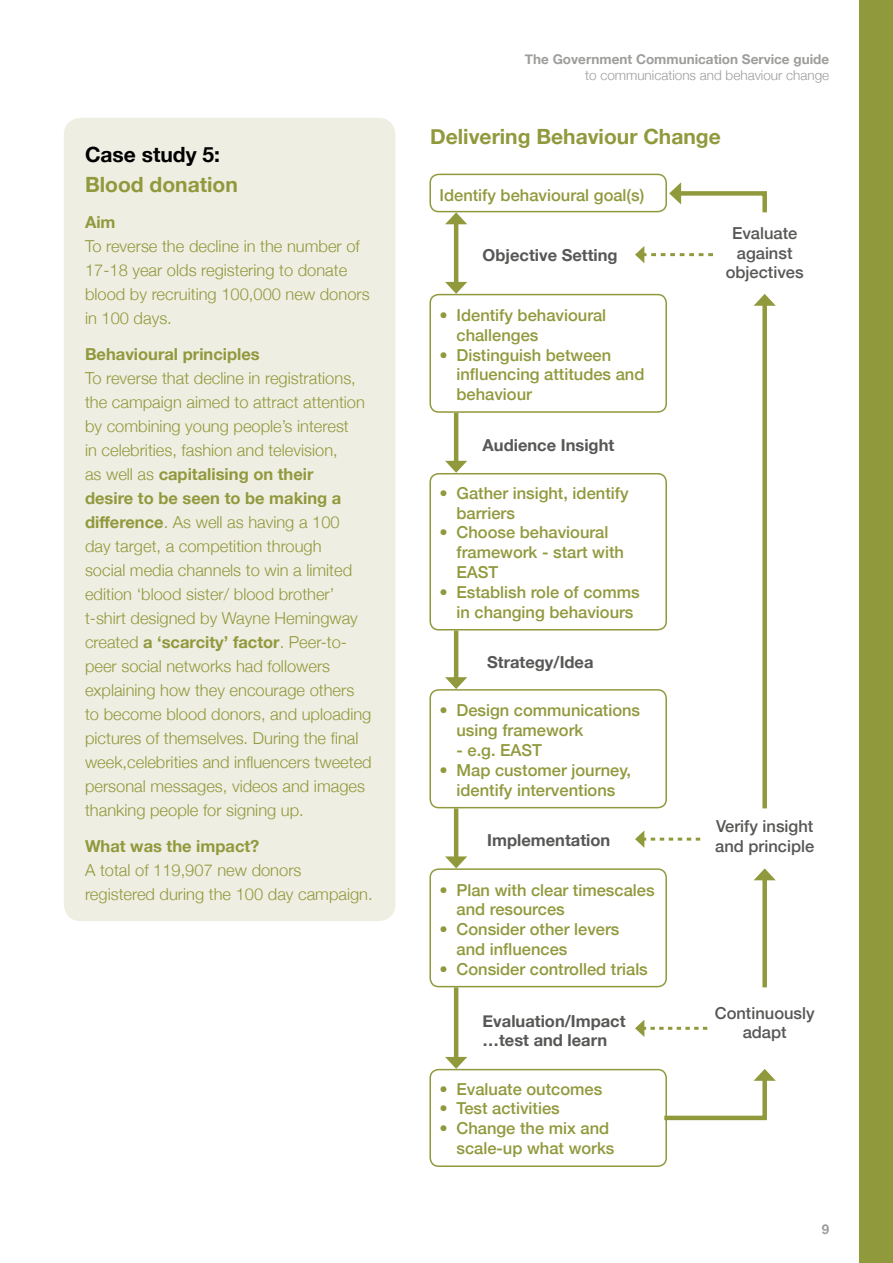
<style>
.page{position:relative;width:893px;height:1263px;background:#fff}
.page>*{position:absolute;margin:0;border:0;box-sizing:border-box;transform-origin:0 0}
.t1{font:700 21px/30px "Helvetica Neue";color:#91993d}
.t2{font:300 16.5px/24px "Helvetica Neue";color:#91993d}
.t3{font:500 16.5px/19.8px "Helvetica Neue";color:#91993d}
.t4{font:700 16.5px/19.8px "Helvetica Neue";color:#575756}
.t5{font:500 16.5px/19.8px "Helvetica Neue";color:#575756;text-align:center}
.t6{font:700 13.5px "Helvetica Neue";color:#9d9d9c}
.t7{font:300 13.5px "Helvetica Neue";color:#9d9d9c}
.s1{color:#000}
.s2{font-weight:700}
</style>
<div class="page">
<div style="left:859px;top:0;width:34px;height:1263px;background:#91993d"></div>
<div style="left:64px;top:118px;width:331px;height:803px;background:#efeee2;border-radius:17px"></div>
<div style="left:429px;top:174px;width:238px;height:38px;border:2px solid #91993d;border-radius:9px"></div>
<div style="left:429px;top:294px;width:238px;height:119px;border:2px solid #91993d;border-radius:9px"></div>
<div style="left:429px;top:473px;width:238px;height:157px;border:2px solid #91993d;border-radius:9px"></div>
<div style="left:429px;top:689px;width:238px;height:119px;border:2px solid #91993d;border-radius:9px"></div>
<div style="left:429px;top:868px;width:238px;height:119px;border:2px solid #91993d;border-radius:9px"></div>
<div style="left:429px;top:1069px;width:238px;height:98px;border:2px solid #91993d;border-radius:9px"></div>
<hr style="left:454px;top:220px;width:4px;height:66px;background:#91993d">
<svg style="left:445px;top:212px;width:22px;height:12px"></svg>
<svg style="left:445px;top:282px;width:22px;height:12px"></svg>
<hr style="left:454px;top:413px;width:4px;height:52px;background:#91993d">
<svg style="left:445px;top:461px;width:22px;height:12px"></svg>
<svg style="left:635px;top:246px;width:78px;height:17px"></svg>
<svg style="left:635px;top:830px;width:65px;height:18px"></svg>
<svg style="left:635px;top:1019px;width:72px;height:18px"></svg>
<div style="left:762px;top:302px;width:5px;height:506px;background:#91993d"></div>
<svg style="left:754px;top:294px;width:22px;height:12px"></svg>
<div style="left:762px;top:876px;width:5px;height:111px;background:#91993d"></div>
<svg style="left:754px;top:868px;width:22px;height:12px"></svg>
<hr style="left:454px;top:630px;width:4px;height:51px;background:#91993d">
<svg style="left:445px;top:677px;width:22px;height:12px"></svg>
<hr style="left:454px;top:808px;width:4px;height:52px;background:#91993d">
<svg style="left:445px;top:856px;width:22px;height:12px"></svg>
<hr style="left:454px;top:987px;width:4px;height:74px;background:#91993d">
<svg style="left:445px;top:1057px;width:22px;height:12px"></svg>
<svg style="left:660px;top:1069px;width:116px;height:53px"></svg>
<svg style="left:669px;top:182px;width:98px;height:31px"></svg>
<p class="t1" style="left:85px;top:140px;width:154px"><span class="s1">Case study 5:<br></span>Blood donation</p>
<p class="t2" style="left:85px;top:209px;width:286px"><span class="s2">Aim<br></span>To reverse the decline in the number of<br>17-18 year olds registering to donate blood by recruiting 100,000 new donors in 100 days.</p>
<p class="t2" style="left:85px;top:341px;width:288px"><span class="s2">Behavioural principles<br></span>To reverse that decline in registrations, the campaign aimed to attract attention by combining young people’s interest<br>in celebrities, fashion and television,<br>as well as <span class="s2">capitalising on their<br>desire to be seen to be making a difference</span>. As well as having a 100<br>day target, a competition through<br>social media channels to win a limited edition ‘blood sister/ blood brother’ t-shirt designed by Wayne Hemingway created <span class="s2">a ‘scarcity’ factor</span>. Peer-to&shy;peer social networks had followers explaining how they encourage others to become blood donors, and uploading pictures of themselves. During the final week,celebrities and influencers tweeted personal messages, videos and images thanking people for signing up.</p>
<p class="t2" style="left:85px;top:833px;width:289px"><span class="s2">What was the impact?<br></span>A total of 119,907 new donors registered during the 100 day campaign.</p>
<p class="t6" style="left:525px;top:48px;width:306px">The Government Communication Service guide</p>
<p class="t7" style="left:585px;top:64px;width:246px">to communications and behaviour change</p>
<p class="t1" style="left:430px;top:122px;width:292px">Delivering Behaviour Change</p>
<p class="t3" style="left:439px;top:184px;width:206px">Identify behavioural goal(s)</p>
<p class="t4" style="left:483px;top:246px;width:137px">Objective Setting</p>
<p class="t3" style="left:456px;top:305px;width:151px;text-indent:-17px">• Identify behavioural challenges</p>
<p class="t3" style="left:456px;top:344px;width:189px;text-indent:-17px">• Distinguish between influencing attitudes and behaviour</p>
<p class="t4" style="left:483px;top:435px;width:133px">Audience Insight</p>
<p class="t3" style="left:456px;top:482px;width:174px;text-indent:-17px">• Gather insight, identify barriers</p>
<p class="t3" style="left:456px;top:522px;width:169px;text-indent:-17px">• Choose behavioural framework - start with<br>EAST</p>
<p class="t3" style="left:456px;top:581px;width:185px;text-indent:-17px">• Establish role of comms in changing behaviours</p>
<p class="t4" style="left:487px;top:653px;width:108px">Strategy/Idea</p>
<p class="t3" style="left:456px;top:700px;width:185px;text-indent:-17px">• Design communications using framework</p>
<p class="t3" style="left:456px;top:739px;width:87px">- e.g. EAST</p>
<p class="t3" style="left:439px;top:759px;width:193px;text-align:center">• Map customer journey, identify interventions</p>
<p class="t4" style="left:487px;top:831px;width:125px">Implementation</p>
<p class="t3" style="left:456px;top:879px;width:200px;text-indent:-17px">• Plan with clear timescales and resources</p>
<p class="t3" style="left:456px;top:919px;width:164px;text-indent:-17px">• Consider other levers and influences</p>
<p class="t3" style="left:439px;top:958px;width:210px">• Consider controlled trials</p>
<p class="t4" style="left:483px;top:1011px;width:144px">Evaluation/Impact …test and learn</p>
<p class="t3" style="left:439px;top:1078px;width:164px">• Evaluate outcomes</p>
<p class="t3" style="left:439px;top:1098px;width:122px">• Test activities</p>
<p class="t3" style="left:456px;top:1118px;width:160px;text-indent:-17px">• Change the mix and scale-up what works</p>
<p class="t5" style="left:726px;top:222px;width:79px">Evaluate against objectives</p>
<p class="t5" style="left:715px;top:816px;width:101px;text-align:left">Verify insight and principle</p>
<p class="t5" style="left:715px;top:1002px;width:101px">Continuously adapt</p>
<p class="t6" style="left:822px;top:1218px;width:9px">9</p>
</div>
